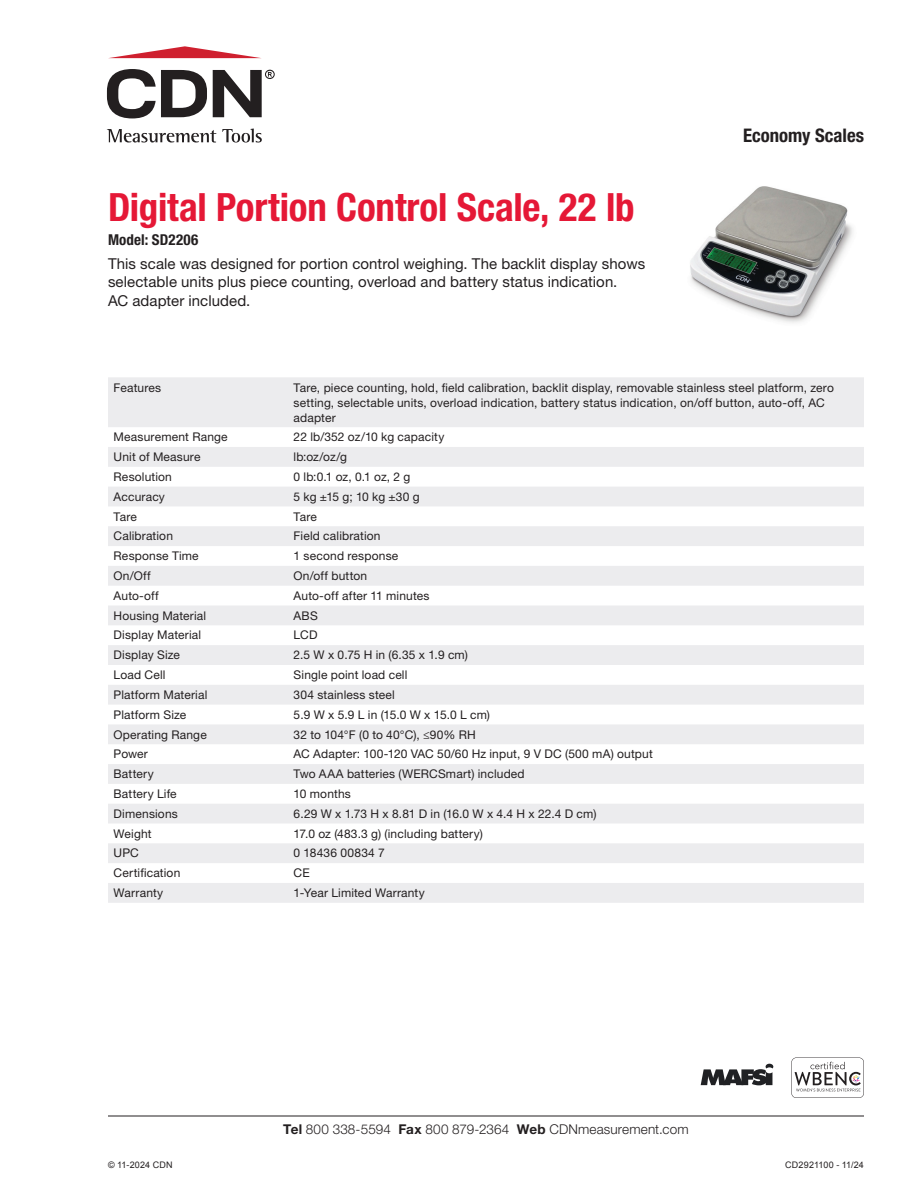
<style>
.page{position:relative;width:918px;height:1188px;background:#fff}
.page>*{position:absolute;margin:0;border:0;box-sizing:border-box;transform-origin:0 0}
.t1{font:700 condensed 39px "Helvetica Neue LT Std";letter-spacing:-.005em;color:#e51836}
.t2{font:700 condensed 18.75px "Helvetica Neue LT Std";color:#231f20}
.t3{font:15px/18.8px "Helvetica Neue LT Std";letter-spacing:.005em;color:#231f20}
.t4{font:700 condensed 15px "Helvetica Neue LT Std";letter-spacing:.01em;color:#231f20}
.t5{font:300 13.5px "Helvetica Neue LT Std";letter-spacing:.01em;color:#231f20}
.t6{font:12px/15px "Helvetica Neue LT Std";letter-spacing:.015em;color:#231f20}
.t7{font:9px "Arial";letter-spacing:.02em;color:#231f20}
.s1{font-weight:700}
</style>
<div class="page">
<hr style="left:108px;top:1116px;width:756px;height:1px;background:#231f20">
<svg style="left:107px;top:129px;width:109px;height:14px"></svg>
<svg style="left:222px;top:129px;width:40px;height:14px"></svg>
<svg style="left:107px;top:69px;width:100px;height:49px"></svg>
<svg style="left:109px;top:46px;width:151px;height:12px"></svg>
<svg style="left:213px;top:70px;width:62px;height:47px"></svg>
<img style="left:690px;top:186px;width:163px;height:137px">
<svg style="left:108px;top:377px;width:756px;height:526px;fill:#ececee"></svg>
<svg style="left:791px;top:1058px;width:73px;height:40px"></svg>
<svg style="left:701px;top:1064px;width:72px;height:21px"></svg>
<h1 class="t1" style="left:108px;top:184px;width:528px">Digital Portion Control Scale, 22 lb</h1>
<p class="t4" style="left:108px;top:231px;width:92px">Model: SD2206</p>
<p class="t3" style="left:108px;top:254px;width:539px">This scale was designed for portion control weighing. The backlit display shows selectable units plus piece counting, overload and battery status indication.<br>AC adapter included.</p>
<h2 class="t2" style="left:743px;top:124px;width:122px">Economy Scales</h2>
<p class="t6" style="left:114px;top:380px;width:49px">Features</p>
<p class="t6" style="left:294px;top:380px;width:542px">Tare, piece counting, hold, field calibration, backlit display, removable stainless steel platform, zero setting, selectable units, overload indication, battery status indication, on/off button, auto-off, AC adapter</p>
<p class="t6" style="left:114px;top:429px;width:116px">Measurement Range</p>
<p class="t6" style="left:294px;top:429px;width:152px">22 lb/352 oz/10 kg capacity</p>
<p class="t6" style="left:114px;top:449px;width:88px">Unit of Measure</p>
<p class="t6" style="left:294px;top:449px;width:55px">lb:oz/oz/g</p>
<p class="t6" style="left:114px;top:469px;width:60px">Resolution</p>
<p class="t6" style="left:294px;top:469px;width:118px">0 lb:0.1 oz, 0.1 oz, 2 g</p>
<p class="t6" style="left:114px;top:489px;width:53px">Accuracy</p>
<p class="t6" style="left:294px;top:489px;width:128px">5 kg ±15 g; 10 kg ±30 g</p>
<p class="t6" style="left:114px;top:509px;width:25px">Tare</p>
<p class="t6" style="left:294px;top:509px;width:25px">Tare</p>
<p class="t6" style="left:114px;top:528px;width:61px">Calibration</p>
<p class="t6" style="left:294px;top:528px;width:88px">Field calibration</p>
<p class="t6" style="left:114px;top:548px;width:87px">Response Time</p>
<p class="t6" style="left:294px;top:548px;width:106px">1 second response</p>
<p class="t6" style="left:114px;top:568px;width:39px">On/Off</p>
<p class="t6" style="left:294px;top:568px;width:75px">On/off button</p>
<p class="t6" style="left:114px;top:588px;width:47px">Auto-off</p>
<p class="t6" style="left:294px;top:588px;width:137px">Auto-off after 11 minutes</p>
<p class="t6" style="left:114px;top:608px;width:94px">Housing Material</p>
<p class="t6" style="left:294px;top:608px;width:26px">ABS</p>
<p class="t6" style="left:114px;top:628px;width:89px">Display Material</p>
<p class="t6" style="left:294px;top:628px;width:25px">LCD</p>
<p class="t6" style="left:114px;top:647px;width:68px">Display Size</p>
<p class="t6" style="left:294px;top:647px;width:176px">2.5 W x 0.75 H in (6.35 x 1.9 cm)</p>
<p class="t6" style="left:114px;top:667px;width:53px">Load Cell</p>
<p class="t6" style="left:294px;top:667px;width:115px">Single point load cell</p>
<p class="t6" style="left:114px;top:687px;width:95px">Platform Material</p>
<p class="t6" style="left:294px;top:687px;width:103px">304 stainless steel</p>
<p class="t6" style="left:114px;top:707px;width:74px">Platform Size</p>
<p class="t6" style="left:294px;top:707px;width:198px">5.9 W x 5.9 L in (15.0 W x 15.0 L cm)</p>
<p class="t6" style="left:114px;top:727px;width:95px">Operating Range</p>
<p class="t6" style="left:294px;top:727px;width:184px">32 to 104°F (0 to 40°C), ≤90% RH</p>
<p class="t6" style="left:114px;top:746px;width:36px">Power</p>
<p class="t6" style="left:294px;top:746px;width:361px">AC Adapter: 100-120 VAC 50/60 Hz input, 9 V DC (500 mA) output</p>
<p class="t6" style="left:114px;top:766px;width:42px">Battery</p>
<p class="t6" style="left:294px;top:766px;width:233px">Two AAA batteries (WERCSmart) included</p>
<p class="t6" style="left:114px;top:786px;width:65px">Battery Life</p>
<p class="t6" style="left:294px;top:786px;width:59px">10 months</p>
<p class="t6" style="left:114px;top:806px;width:66px">Dimensions</p>
<p class="t6" style="left:294px;top:806px;width:304px">6.29 W x 1.73 H x 8.81 D in (16.0 W x 4.4 H x 22.4 D cm)</p>
<p class="t6" style="left:114px;top:826px;width:40px">Weight</p>
<p class="t6" style="left:294px;top:826px;width:191px">17.0 oz (483.3 g) (including battery)</p>
<p class="t6" style="left:114px;top:845px;width:27px">UPC</p>
<p class="t6" style="left:294px;top:845px;width:93px">0 18436 00834 7</p>
<p class="t6" style="left:114px;top:865px;width:68px">Certification</p>
<p class="t6" style="left:294px;top:865px;width:18px">CE</p>
<p class="t6" style="left:114px;top:885px;width:51px">Warranty</p>
<p class="t6" style="left:294px;top:885px;width:133px">1-Year Limited Warranty</p>
<p class="t5" style="left:283px;top:1121px;width:407px"><span class="s1">Tel</span> 800 338-5594 <span class="s1">Fax</span> 800 879-2364 <span class="s1">Web</span> CDNmeasurement.com</p>
<p class="t7" style="left:108px;top:1158px;width:66px">© 11-2024 CDN</p>
<p class="t7" style="left:785px;top:1158px;width:80px">CD2921100 - 11/24</p>
</div>
